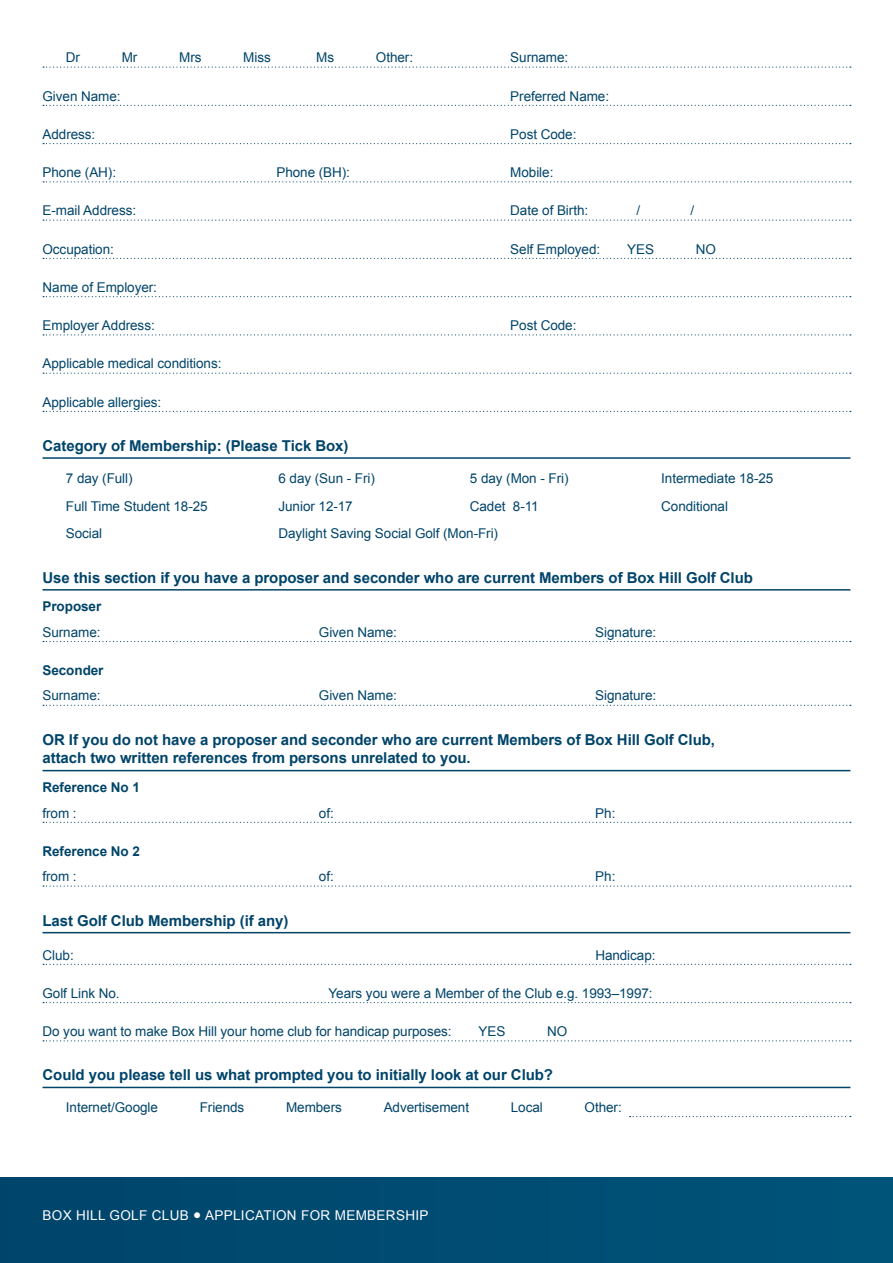
<style>
.page{position:relative;width:893px;height:1263px;background:#fff}
.page>*{position:absolute;margin:0;border:0;box-sizing:border-box;transform-origin:0 0}
.t1{font:700 15px/18.8px "Arial";letter-spacing:-.005em;color:#00446a}
.t2{font:13.5px "Arial";letter-spacing:-.005em;color:#00446a}
.t3{font:700 13.5px "Arial";letter-spacing:-.005em;color:#00446a}
.t4{font:13.5px "Arial";letter-spacing:.025em;color:#fff}
</style>
<div class="page">
<div style="left:0;top:1178px;width:893px;height:85px;background:#004c72"></div>
<svg style="left:43px;top:67px;width:808px;height:1px"></svg>
<svg style="left:43px;top:105px;width:808px;height:1px"></svg>
<svg style="left:43px;top:143px;width:808px;height:1px"></svg>
<svg style="left:43px;top:181px;width:808px;height:1px"></svg>
<svg style="left:43px;top:220px;width:808px;height:1px"></svg>
<svg style="left:43px;top:258px;width:808px;height:1px"></svg>
<svg style="left:43px;top:296px;width:808px;height:1px"></svg>
<svg style="left:43px;top:334px;width:808px;height:1px"></svg>
<svg style="left:43px;top:373px;width:808px;height:1px"></svg>
<svg style="left:43px;top:411px;width:808px;height:1px"></svg>
<hr style="left:43px;top:457px;width:807px;height:2px;background:#00446a">
<hr style="left:43px;top:589px;width:807px;height:2px;background:#00446a">
<svg style="left:43px;top:641px;width:808px;height:1px"></svg>
<svg style="left:43px;top:705px;width:808px;height:1px"></svg>
<hr style="left:43px;top:770px;width:807px;height:1px;background:#00446a">
<svg style="left:43px;top:822px;width:808px;height:1px"></svg>
<svg style="left:43px;top:885px;width:808px;height:2px"></svg>
<hr style="left:43px;top:932px;width:807px;height:1px;background:#00446a">
<svg style="left:43px;top:964px;width:808px;height:1px"></svg>
<svg style="left:43px;top:1002px;width:808px;height:1px"></svg>
<svg style="left:43px;top:1040px;width:808px;height:1px"></svg>
<hr style="left:43px;top:1087px;width:807px;height:1px;background:#00446a">
<svg style="left:630px;top:1116px;width:221px;height:1px"></svg>
<p class="t2" style="left:66px;top:49px;width:16px">Dr</p>
<p class="t2" style="left:122px;top:49px;width:17px">Mr</p>
<p class="t2" style="left:179px;top:49px;width:24px">Mrs</p>
<p class="t2" style="left:243px;top:49px;width:29px">Miss</p>
<p class="t2" style="left:316px;top:49px;width:19px">Ms</p>
<p class="t2" style="left:376px;top:49px;width:39px">Other:</p>
<p class="t2" style="left:510px;top:49px;width:60px">Surname:</p>
<p class="t2" style="left:43px;top:87px;width:80px">Given Name:</p>
<p class="t2" style="left:510px;top:87px;width:100px">Preferred Name:</p>
<p class="t2" style="left:43px;top:125px;width:54px">Address:</p>
<p class="t2" style="left:510px;top:125px;width:68px">Post Code:</p>
<p class="t2" style="left:43px;top:163px;width:75px">Phone (AH):</p>
<p class="t2" style="left:276px;top:163px;width:75px">Phone (BH):</p>
<p class="t2" style="left:510px;top:163px;width:45px">Mobile:</p>
<p class="t2" style="left:43px;top:202px;width:95px">E-mail Address:</p>
<p class="t2" style="left:510px;top:202px;width:79px">Date of Birth:</p>
<p class="t2" style="left:637px;top:202px;width:5px">/</p>
<p class="t2" style="left:691px;top:202px;width:5px">/</p>
<p class="t2" style="left:43px;top:240px;width:73px">Occupation:</p>
<p class="t2" style="left:510px;top:240px;width:91px">Self Employed:</p>
<p class="t2" style="left:627px;top:240px;width:28px">YES</p>
<p class="t2" style="left:696px;top:240px;width:22px">NO</p>
<p class="t2" style="left:43px;top:278px;width:116px">Name of Employer:</p>
<p class="t2" style="left:43px;top:317px;width:114px">Employer Address:</p>
<p class="t2" style="left:510px;top:317px;width:68px">Post Code:</p>
<p class="t2" style="left:43px;top:355px;width:180px">Applicable medical conditions:</p>
<p class="t2" style="left:43px;top:393px;width:120px">Applicable allergies:</p>
<p class="t1" style="left:43px;top:437px;width:307px">Category of Membership: (Please Tick Box)</p>
<p class="t2" style="left:66px;top:469px;width:68px">7 day (Full)</p>
<p class="t2" style="left:278px;top:469px;width:98px">6 day (Sun - Fri)</p>
<p class="t2" style="left:470px;top:469px;width:100px">5 day (Mon - Fri)</p>
<p class="t2" style="left:661px;top:469px;width:114px">Intermediate 18-25</p>
<p class="t2" style="left:66px;top:497px;width:143px">Full Time Student 18-25</p>
<p class="t2" style="left:278px;top:497px;width:76px">Junior 12-17</p>
<p class="t2" style="left:470px;top:497px;width:70px">Cadet 8-11</p>
<p class="t2" style="left:661px;top:497px;width:68px">Conditional</p>
<p class="t2" style="left:66px;top:525px;width:38px">Social</p>
<p class="t2" style="left:278px;top:525px;width:221px">Daylight Saving Social Golf (Mon-Fri)</p>
<p class="t1" style="left:43px;top:568px;width:712px">Use this section if you have a proposer and seconder who are current Members of Box Hill Golf Club</p>
<p class="t3" style="left:43px;top:597px;width:60px">Proposer</p>
<p class="t2" style="left:43px;top:623px;width:60px">Surname:</p>
<p class="t2" style="left:319px;top:623px;width:80px">Given Name:</p>
<p class="t2" style="left:595px;top:623px;width:62px">Signature:</p>
<p class="t3" style="left:43px;top:661px;width:63px">Seconder</p>
<p class="t2" style="left:43px;top:687px;width:60px">Surname:</p>
<p class="t2" style="left:319px;top:687px;width:80px">Given Name:</p>
<p class="t2" style="left:595px;top:687px;width:62px">Signature:</p>
<p class="t1" style="left:43px;top:730px;width:674px">OR If you do not have a proposer and seconder who are current Members of Box Hill Golf Club, attach two written references from persons unrelated to you.</p>
<p class="t3" style="left:43px;top:778px;width:99px">Reference No 1</p>
<p class="t2" style="left:43px;top:804px;width:36px">from :</p>
<p class="t2" style="left:319px;top:804px;width:16px">of:</p>
<p class="t2" style="left:595px;top:804px;width:22px">Ph:</p>
<p class="t3" style="left:43px;top:842px;width:99px">Reference No 2</p>
<p class="t2" style="left:43px;top:868px;width:36px">from :</p>
<p class="t2" style="left:319px;top:868px;width:16px">of:</p>
<p class="t2" style="left:595px;top:868px;width:22px">Ph:</p>
<p class="t1" style="left:43px;top:911px;width:247px">Last Golf Club Membership (if any)</p>
<p class="t2" style="left:43px;top:946px;width:33px">Club:</p>
<p class="t2" style="left:595px;top:946px;width:62px">Handicap:</p>
<p class="t2" style="left:43px;top:984px;width:79px">Golf Link No.</p>
<p class="t2" style="left:329px;top:984px;width:326px">Years you were a Member of the Club e.g. 1993–1997:</p>
<p class="t2" style="left:43px;top:1022px;width:411px">Do you want to make Box Hill your home club for handicap purposes:</p>
<p class="t2" style="left:479px;top:1022px;width:28px">YES</p>
<p class="t2" style="left:547px;top:1022px;width:22px">NO</p>
<p class="t1" style="left:43px;top:1066px;width:512px">Could you please tell us what prompted you to initially look at our Club?</p>
<p class="t2" style="left:66px;top:1098px;width:94px">Internet/Google</p>
<p class="t2" style="left:200px;top:1098px;width:46px">Friends</p>
<p class="t2" style="left:286px;top:1098px;width:57px">Members</p>
<p class="t2" style="left:384px;top:1098px;width:87px">Advertisement</p>
<p class="t2" style="left:511px;top:1098px;width:33px">Local</p>
<p class="t2" style="left:585px;top:1098px;width:39px">Other:</p>
<p class="t4" style="left:43px;top:1207px;width:388px">BOX HILL GOLF CLUB ● APPLICATION FOR MEMBERSHIP</p>
</div>
